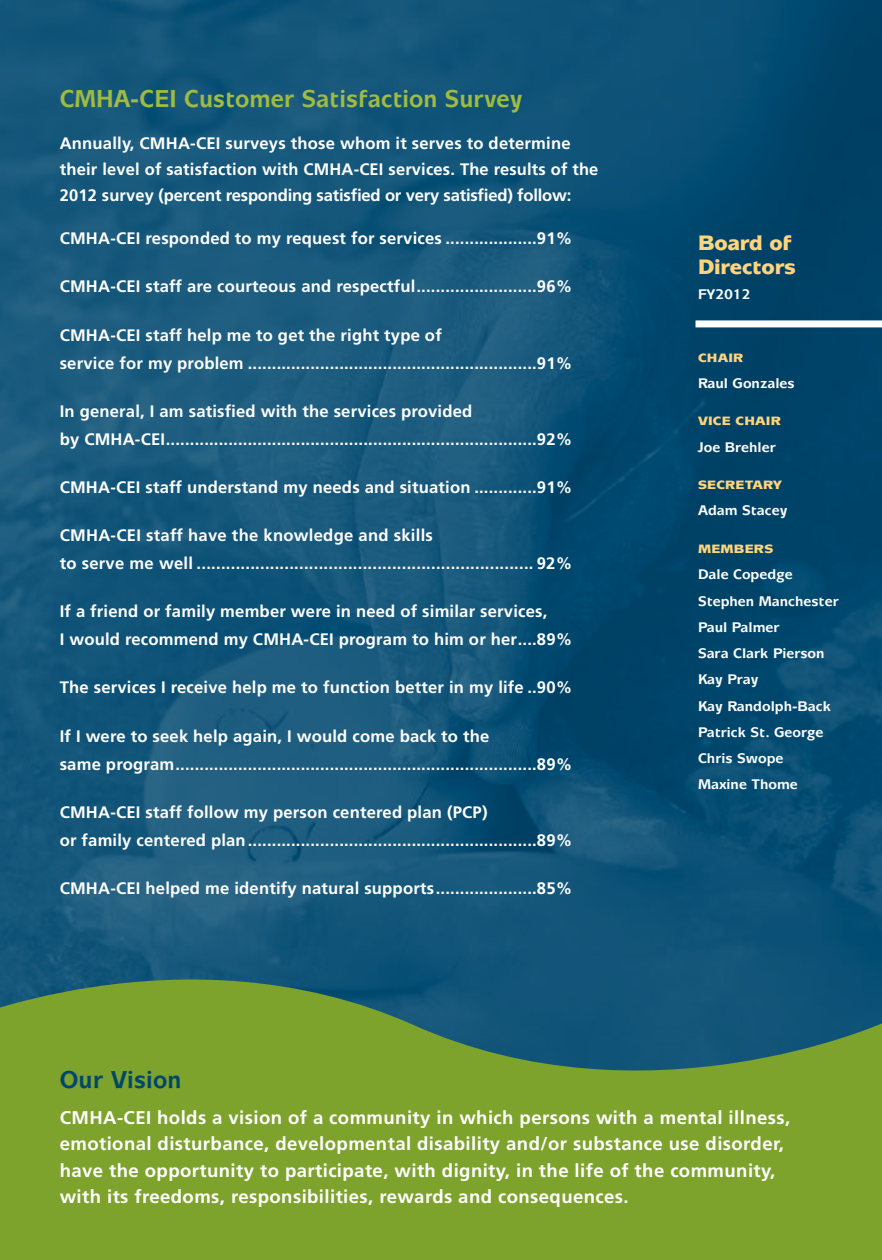
<style>
.page{position:relative;width:882px;height:1260px;background:#fff}
.page>*{position:absolute;margin:0;border:0;box-sizing:border-box;transform-origin:0 0}
.t1{font:700 24.5px "Mixage IT Cby BT";color:#a0bb40;scale:.95 1}
.t2{font:700 24.5px "Mixage IT Cby BT";letter-spacing:.01em;color:#00476c;scale:.95 1}
.t3{font:900 21px/24.5px "Mixage IT Cby BT";letter-spacing:-.01em;color:#ffd57c}
.t4{font:700 18.38px/26.2px "Frutiger";letter-spacing:.02em;color:#fff}
.t5{font:700 16.62px/28px "Frutiger";letter-spacing:.01em;color:#fff}
.t6{font:700 14px/26.2px "Mixage IT Cby BT";color:#fff}
.t7{font:900 12.08px "Mixage IT Cby BT";letter-spacing:.01em;color:#ffd57c;scale:1.11 1}
</style>
<div class="page">
<img style="left:0;top:0;width:881px;height:922px">
<svg style="left:0;top:922px;width:882px;height:338px;background:#457a54"></svg>
<div style="left:0;top:1124px;width:879px;height:136px;background:#7da32d"></div>
<div style="left:696px;top:320px;width:186px;height:7px;background:#fff"></div>
<h1 class="t1" style="left:60px;top:84px;width:489px">CMHA-CEI Customer Satisfaction Survey</h1>
<p class="t5" style="left:60px;top:130px;width:540px;line-height:26.2px">Annually, CMHA-CEI surveys those whom it serves to determine their level of satisfaction with CMHA-CEI services. The results of the<br>2012 survey (percent responding satisfied or very satisfied) follow:</p>
<p class="t5" style="left:60px;top:224px;width:514px">CMHA-CEI responded to my request for services ...................91%</p>
<p class="t5" style="left:60px;top:273px;width:514px">CMHA-CEI staff are courteous and respectful.........................96%</p>
<p class="t5" style="left:60px;top:321px;width:514px">CMHA-CEI staff help me to get the right type of<br>service for my problem ............................................................91%</p>
<p class="t5" style="left:60px;top:397px;width:514px">In general, I am satisfied with the services provided<br>by CMHA-CEI.............................................................................92%</p>
<p class="t5" style="left:60px;top:473px;width:514px">CMHA-CEI staff understand my needs and situation .............91%</p>
<p class="t5" style="left:60px;top:521px;width:514px">CMHA-CEI staff have the knowledge and skills<br>to serve me well ..................................................................... 92%</p>
<p class="t5" style="left:60px;top:597px;width:514px">If a friend or family member were in need of similar services,<br>I would recommend my CMHA-CEI program to him or her....89%</p>
<p class="t5" style="left:60px;top:673px;width:514px">The services I receive help me to function better in my life ..90%</p>
<p class="t5" style="left:60px;top:722px;width:514px">If I were to seek help again, I would come back to the<br>same program...........................................................................89%</p>
<p class="t5" style="left:60px;top:798px;width:514px">CMHA-CEI staff follow my person centered plan (PCP)<br>or family centered plan............................................................89%</p>
<p class="t5" style="left:60px;top:874px;width:514px">CMHA-CEI helped me identify natural supports.....................85%</p>
<p class="t3" style="left:698px;top:230px;width:99px">Board of<br>Directors</p>
<p class="t6" style="left:698px;top:281px;width:54px">FY2012</p>
<p class="t7" style="left:698px;top:350px;width:42px">Chair</p>
<p class="t6" style="left:698px;top:370px;width:98px">Raul Gonzales</p>
<p class="t7" style="left:698px;top:414px;width:76px">VICE Chair</p>
<p class="t6" style="left:698px;top:434px;width:79px">Joe Brehler</p>
<p class="t7" style="left:698px;top:478px;width:77px">SECRETARY</p>
<p class="t6" style="left:698px;top:497px;width:91px">Adam Stacey</p>
<p class="t7" style="left:698px;top:541px;width:69px">MEMBERS</p>
<p class="t6" style="left:698px;top:561px;width:142px">Dale Copedge<br>Stephen Manchester<br>Paul Palmer<br>Sara Clark Pierson<br>Kay Pray<br>Kay Randolph-Back<br>Patrick St. George<br>Chris Swope<br>Maxine Thome</p>
<h1 class="t2" style="left:60px;top:1064px;width:130px">Our Vision</h1>
<p class="t4" style="left:60px;top:1104px;width:732px">CMHA-CEI holds a vision of a community in which persons with a mental illness, emotional disturbance, developmental disability and/or substance use disorder, have the opportunity to participate, with dignity, in the life of the community, with its freedoms, responsibilities, rewards and consequences.</p>
</div>
